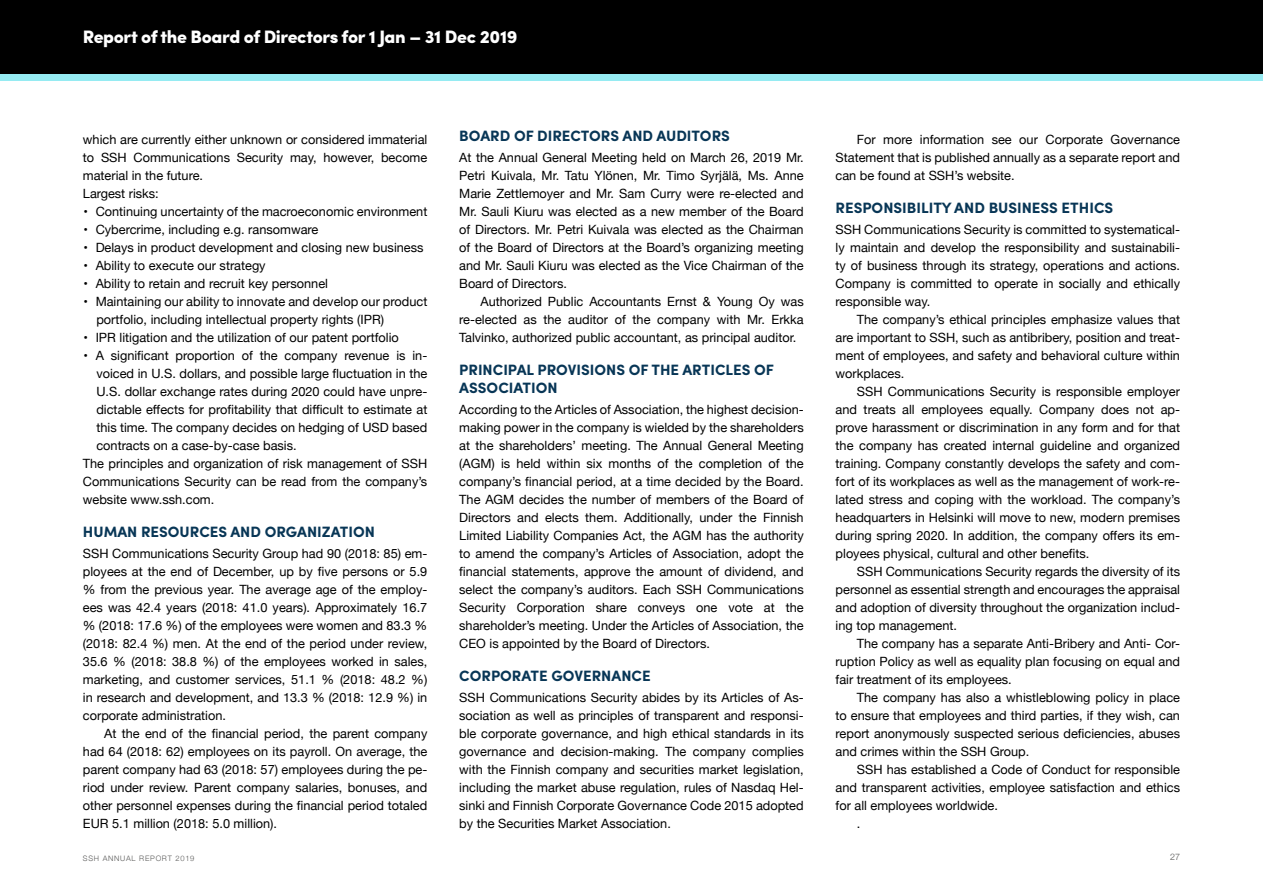
<style>
.page{position:relative;width:1263px;height:893px;background:#fff}
.page>*{position:absolute;margin:0;border:0;box-sizing:border-box;transform-origin:0 0}
.t1{font:900 18px "Sofia Pro";letter-spacing:-.02em;color:#fff}
.t2{font:700 15px/18px "Sofia Pro";color:#083656}
.t3{font:12.75px/18px "Helvetica Neue";color:#000;text-align:justify}
.t4{font:300 9px "Helvetica Neue";color:#575756}
.t5{font:300 7.5px "Helvetica Neue";letter-spacing:.1em;color:#575756}
</style>
<div class="page">
<div style="left:0;top:0;width:1263px;height:81px;background:#96ebf2"></div>
<div style="left:0;top:0;width:1263px;height:74px;background:#000"></div>
<h1 class="t1" style="left:83px;top:22px;width:436px">Report of the Board of Directors for 1 Jan – 31 Dec 2019</h1>
<p class="t3" style="left:83px;top:131px;width:346px;text-align:left">which are currently either unknown or considered immaterial to SSH Communications Security may, however, become material in the future.<br>Largest risks:</p>
<p class="t3" style="left:84px;top:203px;width:345px">• Continuing uncertainty of the macroeconomic environment</p>
<p class="t3" style="left:84px;top:221px;width:236px">• Cybercrime, including e.g. ransomware</p>
<p class="t3" style="left:84px;top:239px;width:341px">• Delays in product development and closing new business</p>
<p class="t3" style="left:84px;top:257px;width:184px">• Ability to execute our strategy</p>
<p class="t3" style="left:84px;top:275px;width:246px">• Ability to retain and recruit key personnel</p>
<p class="t3" style="left:96px;top:293px;width:332px;text-indent:-13px">• Maintaining our ability to innovate and develop our product portfolio, including intellectual property rights (IPR)</p>
<p class="t3" style="left:84px;top:329px;width:317px">• IPR litigation and the utilization of our patent portfolio</p>
<p class="t3" style="left:84px;top:347px;width:345px">• A significant proportion of the company revenue is in-</p>
<p class="t3" style="left:96px;top:365px;width:332px">voiced in U.S. dollars, and possible large fluctuation in the</p>
<p class="t3" style="left:96px;top:383px;width:332px">U.S. dollar exchange rates during 2020 could have unpre-</p>
<p class="t3" style="left:96px;top:401px;width:332px">dictable effects for profitability that difficult to estimate at</p>
<p class="t3" style="left:96px;top:419px;width:332px">this time. The company decides on hedging of USD based</p>
<p class="t3" style="left:96px;top:437px;width:202px">contracts on a case-by-case basis.</p>
<p class="t3" style="left:83px;top:455px;width:346px">The principles and organization of risk management of SSH</p>
<p class="t3" style="left:83px;top:473px;width:346px">Communications Security can be read from the company’s</p>
<p class="t3" style="left:83px;top:491px;width:133px">website www.ssh.com.</p>
<p class="t2" style="left:83px;top:522px;width:294px">HUMAN RESOURCES AND ORGANIZATION</p>
<p class="t3" style="left:83px;top:545px;width:346px">SSH Communications Security Group had 90 (2018: 85) em&shy;ployees at the end of December, up by five persons or 5.9 % from the previous year. The average age of the employ&shy;ees was 42.4 years (2018: 41.0 years). Approximately 16.7 % (2018: 17.6 %) of the employees were women and 83.3 % (2018: 82.4 %) men. At the end of the period under review, 35.6 % (2018: 38.8 %) of the employees worked in sales, marketing, and customer services, 51.1 % (2018: 48.2 %) in research and development, and 13.3 % (2018: 12.9 %) in corporate administration.</p>
<p class="t3" style="left:83px;top:725px;width:346px;text-indent:21px">At the end of the financial period, the parent company had 64 (2018: 62) employees on its payroll. On average, the parent company had 63 (2018: 57) employees during the pe&shy;riod under review. Parent company salaries, bonuses, and other personnel expenses during the financial period totaled EUR 5.1 million (2018: 5.0 million).</p>
<p class="t2" style="left:459px;top:126px;width:272px">BOARD OF DIRECTORS AND AUDITORS</p>
<p class="t3" style="left:459px;top:149px;width:346px">At the Annual General Meeting held on March 26, 2019 Mr.<br>Petri Kuivala, Mr. Tatu Ylönen, Mr. Timo Syrjälä, Ms. Anne Marie Zettlemoyer and Mr. Sam Curry were re-elected and Mr. Sauli Kiuru was elected as a new member of the Board of Directors. Mr. Petri Kuivala was elected as the Chairman of the Board of Directors at the Board’s organizing meeting and Mr. Sauli Kiuru was elected as the Vice Chairman of the Board of Directors.</p>
<p class="t3" style="left:459px;top:293px;width:346px;text-indent:21px">Authorized Public Accountants Ernst &amp; Young Oy was re-elected as the auditor of the company with Mr. Erkka Talvinko, authorized public accountant, as principal auditor.</p>
<p class="t2" style="left:459px;top:360px;width:316px">PRINCIPAL PROVISIONS OF THE ARTICLES OF<br>ASSOCIATION</p>
<p class="t3" style="left:459px;top:401px;width:346px">According to the Articles of Association, the highest decision&shy;making power in the company is wielded by the shareholders at the shareholders’ meeting. The Annual General Meeting (AGM) is held within six months of the completion of the company’s financial period, at a time decided by the Board.<br>The AGM decides the number of members of the Board of Directors and elects them. Additionally, under the Finnish Limited Liability Companies Act, the AGM has the authority to amend the company’s Articles of Association, adopt the financial statements, approve the amount of dividend, and select the company’s auditors. Each SSH Communications Security Corporation share conveys one vote at the shareholder’s meeting. Under the Articles of Association, the CEO is appointed by the Board of Directors.</p>
<p class="t2" style="left:459px;top:666px;width:193px">CORPORATE GOVERNANCE</p>
<p class="t3" style="left:459px;top:689px;width:346px">SSH Communications Security abides by its Articles of As&shy;sociation as well as principles of transparent and responsi&shy;ble corporate governance, and high ethical standards in its governance and decision-making. The company complies with the Finnish company and securities market legislation, including the market abuse regulation, rules of Nasdaq Hel&shy;sinki and Finnish Corporate Governance Code 2015 adopted by the Securities Market Association.</p>
<p class="t3" style="left:836px;top:131px;width:346px;text-indent:21px">For more information see our Corporate Governance Statement that is published annually as a separate report and can be found at SSH’s website.</p>
<p class="t2" style="left:836px;top:198px;width:279px">RESPONSIBILITY AND BUSINESS ETHICS</p>
<p class="t3" style="left:836px;top:221px;width:346px">SSH Communications Security is committed to systematical&shy;ly maintain and develop the responsibility and sustainabili&shy;ty of business through its strategy, operations and actions.<br>Company is committed to operate in socially and ethically responsible way.</p>
<p class="t3" style="left:836px;top:311px;width:346px;text-indent:21px">The company’s ethical principles emphasize values that are important to SSH, such as antibribery, position and treat&shy;ment of employees, and safety and behavioral culture within workplaces.</p>
<p class="t3" style="left:836px;top:383px;width:346px;text-indent:21px">SSH Communications Security is responsible employer and treats all employees equally. Company does not ap&shy;prove harassment or discrimination in any form and for that the company has created internal guideline and organized training. Company constantly develops the safety and com&shy;fort of its workplaces as well as the management of work-re&shy;lated stress and coping with the workload. The company’s headquarters in Helsinki will move to new, modern premises during spring 2020. In addition, the company offers its em&shy;ployees physical, cultural and other benefits.</p>
<p class="t3" style="left:836px;top:563px;width:346px;text-indent:21px">SSH Communications Security regards the diversity of its personnel as essential strength and encourages the appraisal and adoption of diversity throughout the organization includ&shy;ing top management.</p>
<p class="t3" style="left:835px;top:635px;width:346px;text-indent:21px">The company has a separate Anti-Bribery and Anti- Cor&shy;ruption Policy as well as equality plan focusing on equal and fair treatment of its employees.</p>
<p class="t3" style="left:835px;top:689px;width:346px;text-indent:21px">The company has also a whistleblowing policy in place to ensure that employees and third parties, if they wish, can report anonymously suspected serious deficiencies, abuses and crimes within the SSH Group.</p>
<p class="t3" style="left:857px;top:761px;width:325px">SSH has established a Code of Conduct for responsible</p>
<p class="t3" style="left:835px;top:779px;width:346px">and transparent activities, employee satisfaction and ethics</p>
<p class="t3" style="left:835px;top:797px;width:164px">for all employees worldwide.</p>
<p class="t3" style="left:857px;top:815px;width:5px">.</p>
<p class="t5" style="left:83px;top:853px;width:113px">SSH ANNUAL REPORT 2019</p>
<p class="t4" style="left:1170px;top:849px;width:12px">27</p>
</div>
